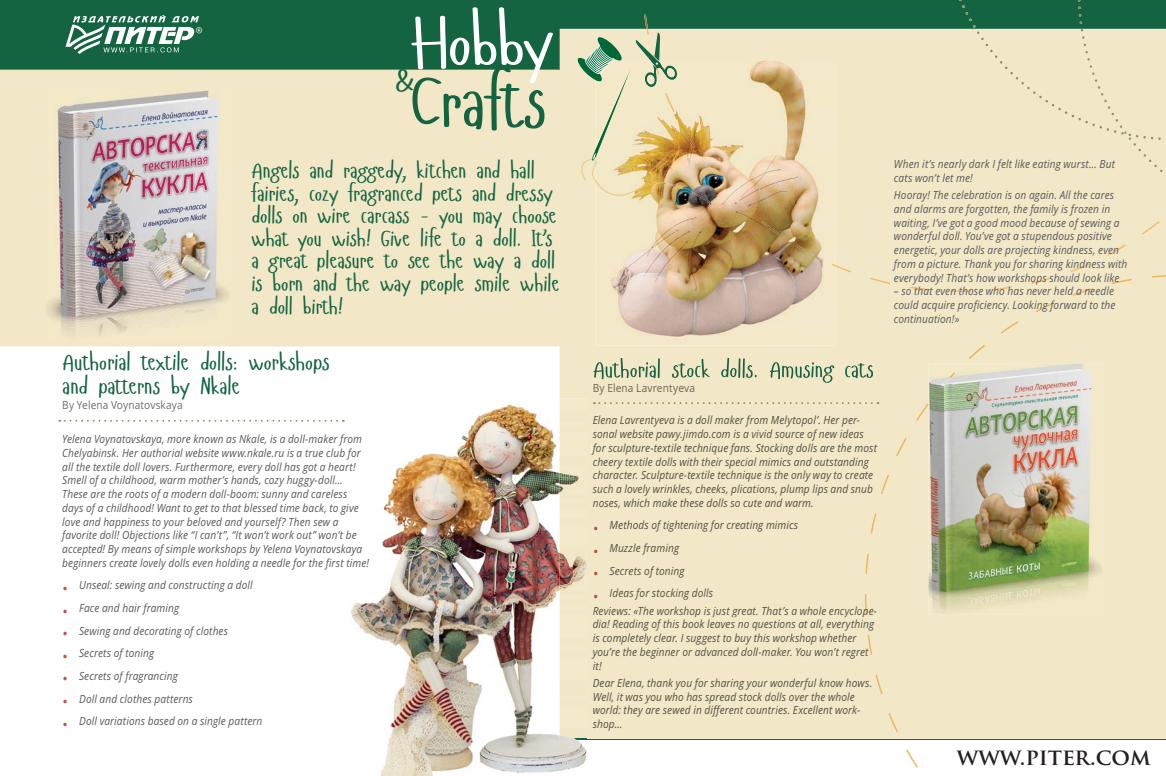
<style>
.page{position:relative;width:1166px;height:776px;background:#fff}
.page>*{position:absolute;margin:0;border:0;box-sizing:border-box;transform-origin:0 0}
.t1{font:71.62px "Hangyaboly";letter-spacing:-.005em;color:#146442;scale:.9 1}
.t2{font:71.62px "Hangyaboly";letter-spacing:-.025em;color:#fff;scale:.9 1}
.t3{font:35px "Hangyaboly";color:#146442;scale:.9 1}
.t4{font:23.75px/23.8px "Hangyaboly";letter-spacing:-.005em;color:#146442;scale:.9 1}
.t5{font:22.62px/22.6px "Hangyaboly";letter-spacing:-.005em;color:#146442;scale:.89 1}
.t6{font:700 22.5px "Trajan Pro";color:#231f20}
.t7{font:italic 11.25px/13.8px "Open Sans";letter-spacing:.01em;color:#58595b;scale:.9 1}
.t8{font:italic 11.25px/13.8px "Open Sans";letter-spacing:.01em;color:#535044;scale:.9 1}
.t9{font:11.25px "Open Sans";letter-spacing:.01em;color:#706c68;scale:.9 1}
.t10{font:11.25px "Open Sans";letter-spacing:.01em;color:#6b6453;scale:.9 1}
</style>
<div class="page">
<div style="left:559px;top:379px;width:607px;height:360px;background:#f2e7c7"></div>
<hr style="left:560px;top:739px;width:606px;height:1px;background:#146442">
<div style="left:0;top:0;width:559px;height:69px;background:#146442"></div>
<div style="left:0;top:69px;width:559px;height:277px;background:#f2e7c7"></div>
<svg style="left:906px;top:749px;width:12px;height:19px"></svg>
<svg style="left:888px;top:713px;width:10px;height:19px"></svg>
<svg style="left:875px;top:675px;width:8px;height:20px"></svg>
<svg style="left:867px;top:635px;width:5px;height:20px"></svg>
<svg style="left:865px;top:553px;width:4px;height:21px"></svg>
<svg style="left:870px;top:513px;width:6px;height:21px"></svg>
<svg style="left:880px;top:474px;width:9px;height:20px"></svg>
<svg style="left:896px;top:438px;width:11px;height:19px"></svg>
<svg style="left:66px;top:15px;width:136px;height:39px"></svg>
<svg style="left:59px;top:420px;width:278px;height:2px"></svg>
<div style="left:593px;top:358px;width:280px;height:25px;background:#f2e7c7"></div>
<div style="left:594px;top:384px;width:100px;height:11px;background:#f2e7c7"></div>
<div style="left:593px;top:416px;width:267px;height:11px;background:#f2e7c7"></div>
<div style="left:593px;top:429px;width:271px;height:12px;background:#f2e7c7"></div>
<div style="left:591px;top:443px;width:286px;height:12px;background:#f2e7c7"></div>
<div style="left:593px;top:457px;width:276px;height:11px;background:#f2e7c7"></div>
<div style="left:593px;top:471px;width:280px;height:11px;background:#f2e7c7"></div>
<div style="left:593px;top:485px;width:280px;height:11px;background:#f2e7c7"></div>
<div style="left:593px;top:498px;width:220px;height:10px;background:#f2e7c7"></div>
<div style="left:607px;top:521px;width:191px;height:11px;background:#f2e7c7"></div>
<svg style="left:594px;top:549px;width:3px;height:4px"></svg>
<div style="left:607px;top:543px;width:72px;height:12px;background:#f2e7c7"></div>
<div style="left:607px;top:566px;width:78px;height:11px;background:#f2e7c7"></div>
<div style="left:607px;top:589px;width:106px;height:11px;background:#f2e7c7"></div>
<div style="left:593px;top:594px;width:284px;height:23px;background:#f2e7c7"></div>
<div style="left:593px;top:620px;width:281px;height:11px;background:#f2e7c7"></div>
<div style="left:593px;top:634px;width:264px;height:11px;background:#f2e7c7"></div>
<div style="left:592px;top:647px;width:277px;height:12px;background:#f2e7c7"></div>
<div style="left:593px;top:661px;width:9px;height:9px;background:#f2e7c7"></div>
<div style="left:593px;top:678px;width:279px;height:12px;background:#f2e7c7"></div>
<div style="left:594px;top:692px;width:261px;height:11px;background:#f2e7c7"></div>
<div style="left:593px;top:706px;width:267px;height:11px;background:#f2e7c7"></div>
<div style="left:593px;top:720px;width:29px;height:11px;background:#f2e7c7"></div>
<img style="left:46px;top:91px;width:184px;height:249px">
<img style="left:350px;top:404px;width:237px;height:372px">
<img style="left:559px;top:399px;width:28px;height:340px">
<svg style="left:560px;top:739px;width:27px;height:1px"></svg>
<img style="left:350px;top:435px;width:12px;height:11px">
<img style="left:350px;top:448px;width:11px;height:12px">
<svg style="left:350px;top:462px;width:6px;height:11px"></svg>
<svg style="left:350px;top:490px;width:9px;height:25px"></svg>
<svg style="left:350px;top:531px;width:7px;height:11px"></svg>
<img style="left:350px;top:545px;width:12px;height:11px">
<img style="left:350px;top:558px;width:19px;height:12px">
<img style="left:928px;top:379px;width:175px;height:236px">
<svg style="left:916px;top:403px;width:13px;height:18px"></svg>
<img style="left:940px;top:379px;width:15px;height:9px">
<svg style="left:559px;top:0;width:607px;height:379px;background:#d7d1af"></svg>
<svg style="left:594px;top:402px;width:284px;height:2px"></svg>
<h1 class="t2" style="left:411px;top:7px;width:159px">Hobby</h1>
<h1 class="t1" style="left:411px;top:68px;width:152px">Crafts</h1>
<h2 class="t3" style="left:395px;top:62px;width:22px">&amp;</h2>
<p class="t5" style="left:252px;top:160px;width:348px">Angels and raggedy, kitchen and hall fairies, cozy fragranced pets and dressy dolls on wire carcass – you may choose what you wish! Give life to a doll. It’s a great pleasure to see the way a doll is born and the way people smile while a doll birth!</p>
<p class="t7" style="left:894px;top:158px;width:247px">When it’s nearly dark I felt like eating wurst… But cats won’t let me!</p>
<p class="t7" style="left:894px;top:189px;width:261px">Hooray! The celebration is on again. All the cares and alarms are forgotten, the family is frozen in waiting, I’ve got a good mood because of sewing a wonderful doll. You’ve got a stupendous positive energetic, your dolls are projecting kindness, even from a picture. Thank you for sharing kindness with everybody! That’s how workshops should look like</p>
<p class="t7" style="left:894px;top:286px;width:248px">– so that even those who has never held a needle could acquire proficiency. Looking forward to the continuation!»</p>
<h3 class="t4" style="left:62px;top:351px;width:299px">Authorial textile dolls: workshops and patterns by Nkale</h3>
<p class="t9" style="left:62px;top:400px;width:135px">By Yelena Voynatovskaya</p>
<p class="t7" style="left:62px;top:433px;width:342px">Yelena Voynatovskaya, more known as Nkale, is a doll-maker from Chelyabinsk. Her authorial website www.nkale.ru is a true club for all the textile doll lovers. Furthermore, every doll has got a heart!<br>Smell of a childhood, warm mother’s hands, cozy huggy-doll… These are the roots of a modern doll-boom: sunny and careless days of a childhood! Want to get to that blessed time back, to give love and happiness to your beloved and yourself? Then sew a favorite doll! Objections like “I can’t”, “It won’t work out” won’t be accepted! By means of simple workshops by Yelena Voynatovskaya beginners create lovely dolls even holding a needle for the first time!</p>
<p class="t7" style="left:62px;top:580px;width:213px"><sub>•</sub> Unseal: sewing and constructing a doll</p>
<p class="t7" style="left:62px;top:602px;width:131px"><sub>•</sub> Face and hair framing</p>
<p class="t7" style="left:62px;top:625px;width:186px"><sub>•</sub> Sewing and decorating of clothes</p>
<p class="t7" style="left:62px;top:647px;width:103px"><sub>•</sub> Secrets of toning</p>
<p class="t7" style="left:62px;top:670px;width:130px"><sub>•</sub> Secrets of fragrancing</p>
<p class="t7" style="left:62px;top:693px;width:147px"><sub>•</sub> Doll and clothes patterns</p>
<p class="t7" style="left:62px;top:715px;width:224px"><sub>•</sub> Doll variations based on a single pattern</p>
<p class="t10" style="left:593px;top:384px;width:115px">By Elena Lavrentyeva</p>
<p class="t8" style="left:593px;top:415px;width:317px">Elena Lavrentyeva is a doll maker from Melytopol’. Her per&shy;sonal website pawy.jimdo.com is a vivid source of new ideas for sculpture-textile technique fans. Stocking dolls are the most cheery textile dolls with their special mimics and outstanding character. Sculpture-textile technique is the only way to create such a lovely wrinkles, cheeks, plications, plump lips and snub noses, which make these dolls so cute and warm.</p>
<p class="t8" style="left:593px;top:520px;width:230px"><sub>•</sub> Methods of tightening for creating mimics</p>
<p class="t8" style="left:593px;top:542px;width:97px"><sub>•</sub> Muzzle framing</p>
<p class="t8" style="left:593px;top:565px;width:103px"><sub>•</sub> Secrets of toning</p>
<p class="t8" style="left:593px;top:586px;width:317px;line-height:17.2px"><sub>•</sub> Ideas for stocking dolls<br>Reviews: «The workshop is just great. That’s a whole encyclope-</p>
<p class="t8" style="left:593px;top:619px;width:314px">dia! Reading of this book leaves no questions at all, everything is completely clear. I suggest to buy this workshop whether you’re the beginner or advanced doll-maker. You won’t regret it!</p>
<p class="t8" style="left:593px;top:677px;width:312px">Dear Elena, thank you for sharing your wonderful know hows.<br>Well, it was you who has spread stock dolls over the whole world: they are sewed in different countries. Excellent work&shy;shop…</p>
<h3 class="t6" style="left:957px;top:744px;width:195px">WWW.PITER.COM</h3>
</div>
